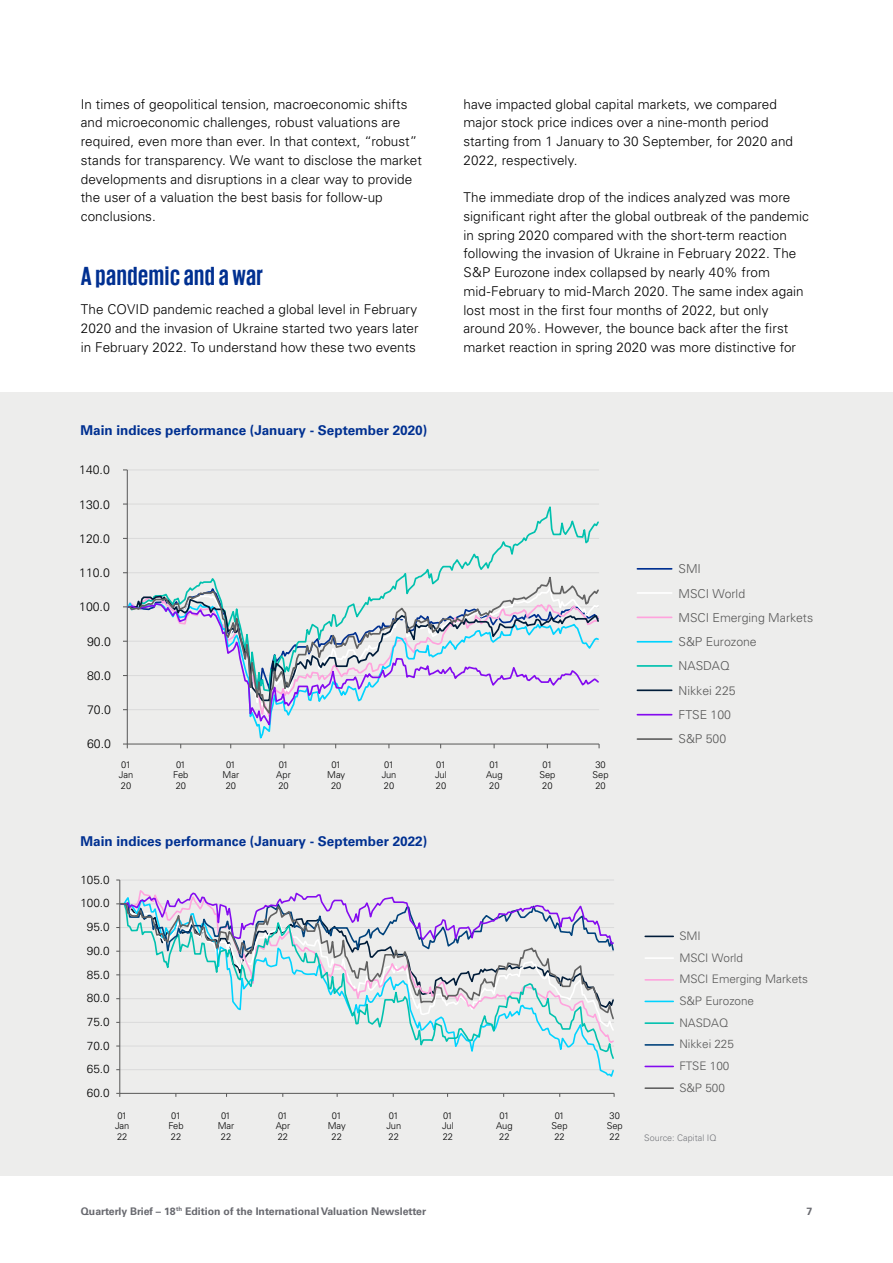
<style>
.page{position:relative;width:893px;height:1263px;background:#fff}
.page>*{position:absolute;margin:0;border:0;box-sizing:border-box;transform-origin:0 0}
.t1{font:700 27px "KPMG";letter-spacing:.025em;color:#003091}
.t2{font:300 13.5px/18.8px "Univers LT Std";letter-spacing:.005em;color:#000}
.t3{font:700 13.5px "Univers LT Std";color:#003091}
.t4{font:300 12.3px/24.3px "Univers LT Std";letter-spacing:-.005em;color:#575757}
.t5{font:300 12.3px "Univers LT Std";letter-spacing:-.005em;color:#000}
.t6{font:300 11.7px/21.8px "Univers LT Std";letter-spacing:-.005em;color:#575757}
.t7{font:300 11.7px "Univers LT Std";letter-spacing:-.005em;color:#000}
.t8{font:700 10.5px "Univers LT Std";color:#68696f}
.t9{font:300 9.45px/10.8px "Univers LT Std";color:#000;text-align:center}
.t10{font:300 9px "Univers LT Std";color:#75777c}
</style>
<div class="page">
<div style="left:0;top:392px;width:893px;height:784px;background:#ededec"></div>
<hr style="left:127px;top:469px;width:472px;height:1px;background:#dadada">
<hr style="left:127px;top:470px;width:1px;height:274px;background:#575757">
<hr style="left:127px;top:744px;width:472px;height:1px;background:#575757">
<svg style="left:127px;top:500px;width:472px;height:70px"></svg>
<svg style="left:127px;top:570px;width:472px;height:148px"></svg>
<hr style="left:637px;top:568px;width:35px;height:2px;background:#003091">
<hr style="left:637px;top:592px;width:35px;height:2px;background:#fff">
<hr style="left:637px;top:616px;width:35px;height:2px;background:#ffa3dd">
<hr style="left:637px;top:641px;width:35px;height:2px;background:#00d3ff">
<hr style="left:637px;top:665px;width:35px;height:2px;background:#00c1ae">
<hr style="left:637px;top:689px;width:35px;height:2px;background:#001c39">
<hr style="left:637px;top:714px;width:35px;height:1px;background:#840bef">
<hr style="left:637px;top:738px;width:35px;height:2px;background:#626262">
<hr style="left:120px;top:880px;width:494px;height:1px;background:#dadada">
<hr style="left:120px;top:880px;width:1px;height:213px;background:#575757">
<hr style="left:120px;top:1093px;width:494px;height:1px;background:#575757">
<svg style="left:120px;top:1060px;width:494px;height:19px"></svg>
<svg style="left:120px;top:1020px;width:494px;height:40px"></svg>
<svg style="left:116px;top:891px;width:289px;height:69px"></svg>
<svg style="left:120px;top:902px;width:494px;height:118px"></svg>
<hr style="left:645px;top:935px;width:28px;height:2px;background:#001c39">
<hr style="left:645px;top:957px;width:28px;height:2px;background:#fff">
<hr style="left:645px;top:979px;width:28px;height:2px;background:#ffa3dd">
<hr style="left:645px;top:1000px;width:28px;height:2px;background:#00d3ff">
<hr style="left:645px;top:1022px;width:28px;height:2px;background:#00c1ae">
<hr style="left:645px;top:1044px;width:28px;height:2px;background:#00427b">
<svg style="left:645px;top:1066px;width:28px;height:1px"></svg>
<hr style="left:645px;top:1087px;width:28px;height:2px;background:#626262">
<p class="t2" style="left:81px;top:94px;width:343px">In times of geopolitical tension, macroeconomic shifts and microeconomic challenges, robust valuations are required, even more than ever. In that context, “robust” stands for transparency. We want to disclose the market developments and disruptions in a clear way to provide the user of a valuation the best basis for follow-up conclusions.</p>
<h1 class="t1" style="left:81px;top:262px;width:184px">A pandemic and a war</h1>
<p class="t2" style="left:81px;top:300px;width:339px;text-align:justify">The COVID pandemic reached a global level in February 2020 and the invasion of Ukraine started two years later in February 2022. To understand how these two events</p>
<p class="t3" style="left:80px;top:422px;width:348px">Main indices performance (January - September 2020)</p>
<p class="t5" style="left:79px;top:463px;width:32px">140.0</p>
<p class="t5" style="left:79px;top:497px;width:32px">130.0</p>
<p class="t5" style="left:79px;top:531px;width:32px">120.0</p>
<p class="t5" style="left:79px;top:565px;width:32px">110.0</p>
<p class="t5" style="left:79px;top:600px;width:32px">100.0</p>
<p class="t5" style="left:87px;top:634px;width:25px">90.0</p>
<p class="t5" style="left:87px;top:668px;width:25px">80.0</p>
<p class="t5" style="left:87px;top:702px;width:25px">70.0</p>
<p class="t5" style="left:87px;top:737px;width:25px">60.0</p>
<p class="t2" style="left:463px;top:94px;width:331px">have impacted global capital markets, we compared major stock price indices over a nine-month period starting from 1 January to 30 September, for 2020 and 2022, respectively.</p>
<p class="t2" style="left:463px;top:188px;width:347px">The immediate drop of the indices analyzed was more significant right after the global outbreak of the pandemic in spring 2020 compared with the short-term reaction following the invasion of Ukraine in February 2022. The S&amp;P Eurozone index collapsed by nearly 40% from mid-February to mid-March 2020. The same index again lost most in the first four months of 2022, but only around 20%. However, the bounce back after the first market reaction in spring 2020 was more distinctive for</p>
<p class="t4" style="left:679px;top:557px;width:136px">SMI<br>MSCI World<br>MSCI Emerging Markets<br>S&amp;P Eurozone<br>NASDAQ<br>Nikkei 225<br>FTSE 100<br>S&amp;P 500</p>
<p class="t9" style="left:119px;top:759px;width:16px;text-align:left">01<br>Jan<br>20</p>
<p class="t9" style="left:173px;top:759px;width:17px;text-align:left">01<br>Feb<br>20</p>
<p class="t9" style="left:223px;top:759px;width:18px">01<br>Mar<br>20</p>
<p class="t9" style="left:276px;top:759px;width:16px;text-align:left">01<br>Apr<br>20</p>
<p class="t9" style="left:327px;top:759px;width:19px">01<br>May<br>20</p>
<p class="t9" style="left:382px;top:759px;width:16px;text-align:left">01<br>Jun<br>20</p>
<p class="t9" style="left:435px;top:759px;width:13px;text-align:justify">01<br>Jul 20</p>
<p class="t9" style="left:486px;top:759px;width:18px">01<br>Aug<br>20</p>
<p class="t9" style="left:539px;top:759px;width:18px">01<br>Sep<br>20</p>
<p class="t3" style="left:80px;top:833px;width:348px">Main indices performance (January - September 2022)</p>
<p class="t7" style="left:80px;top:872px;width:31px">105.0</p>
<p class="t7" style="left:80px;top:896px;width:31px">100.0</p>
<p class="t7" style="left:87px;top:920px;width:24px">95.0</p>
<p class="t7" style="left:87px;top:944px;width:24px">90.0</p>
<p class="t7" style="left:87px;top:967px;width:24px">85.0</p>
<p class="t7" style="left:87px;top:991px;width:24px">80.0</p>
<p class="t7" style="left:87px;top:1015px;width:24px">75.0</p>
<p class="t7" style="left:87px;top:1038px;width:24px">70.0</p>
<p class="t7" style="left:87px;top:1062px;width:24px">65.0</p>
<p class="t7" style="left:87px;top:1086px;width:24px">60.0</p>
<p class="t9" style="left:115px;top:1110px;width:16px;text-align:left">01<br>Jan<br>22</p>
<p class="t9" style="left:168px;top:1110px;width:17px;text-align:left">01<br>Feb<br>22</p>
<p class="t9" style="left:218px;top:1110px;width:18px">01<br>Mar<br>22</p>
<p class="t9" style="left:276px;top:1110px;width:16px;text-align:left">01<br>Apr<br>22</p>
<p class="t9" style="left:328px;top:1110px;width:19px">01<br>May<br>22</p>
<p class="t9" style="left:386px;top:1110px;width:16px;text-align:left">01<br>Jun<br>22</p>
<p class="t9" style="left:442px;top:1110px;width:13px;text-align:justify">01<br>Jul 22</p>
<p class="t9" style="left:496px;top:1110px;width:18px">01<br>Aug<br>22</p>
<p class="t9" style="left:552px;top:1110px;width:18px">01<br>Sep<br>22</p>
<p class="t9" style="left:592px;top:759px;width:18px">30<br>Sep<br>20</p>
<p class="t9" style="left:607px;top:1110px;width:18px">30<br>Sep<br>22</p>
<p class="t6" style="left:679px;top:925px;width:130px">SMI<br>MSCI World<br>MSCI Emerging Markets<br>S&amp;P Eurozone<br>NASDAQ<br>Nikkei 225<br>FTSE 100<br>S&amp;P 500</p>
<p class="t10" style="left:644px;top:1132px;width:74px">Source: Capital IQ</p>
<p class="t8" style="left:81px;top:1205px;width:347px">Quarterly Brief – 18<sup>th</sup> Edition of the International Valuation Newsletter</p>
<p class="t8" style="left:806px;top:1205px;width:7px">7</p>
</div>
